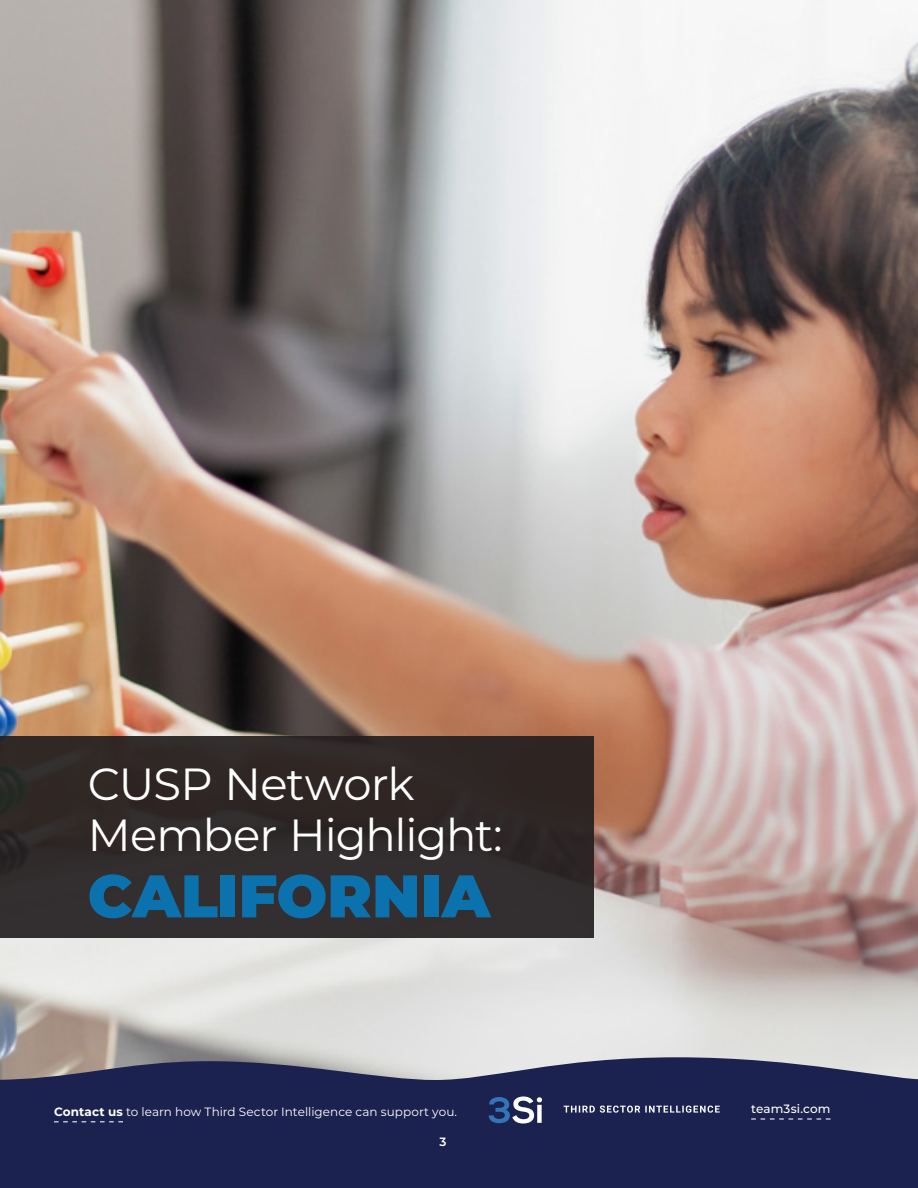
<style>
.page{position:relative;width:918px;height:1188px;background:#fff}
.page>*{position:absolute;margin:0;border:0;box-sizing:border-box;transform-origin:0 0}
.t1{font:900 60px "Montserrat";color:#0c72ae}
.t2{font:45px/51px "Montserrat";letter-spacing:-.025em;color:#fff}
.t3{font:12px "Montserrat";letter-spacing:.005em;color:#fff}
.t4{font:500 12px "Montserrat";letter-spacing:.005em;color:#fff}
.t5{font:600 12px "Montserrat";color:#fff}
.s1{font-weight:700}
</style>
<div class="page">
<img style="left:0;top:0;width:918px;height:1057px">
<svg style="left:0;top:1057px;width:918px;height:131px;background:#2a3058"></svg>
<svg style="left:54px;top:1121px;width:69px;height:1px"></svg>
<svg style="left:751px;top:1118px;width:80px;height:2px"></svg>
<svg style="left:564px;top:1106px;width:156px;height:7px"></svg>
<svg style="left:489px;top:1096px;width:53px;height:27px"></svg>
<div style="left:0;top:737px;width:594px;height:201px;background:#312a2a"></div>
<p class="t2" style="left:88px;top:757px;width:417px">CUSP Network<br>Member Highlight:</p>
<p class="t1" style="left:88px;top:851px;width:404px">CALIFORNIA</p>
<p class="t3" style="left:54px;top:1103px;width:405px"><span class="s1">Contact us</span> to learn how Third Sector Intelligence can support you.</p>
<p class="t4" style="left:751px;top:1100px;width:81px">team3si.com</p>
<p class="t5" style="left:439px;top:1133px;width:8px">3</p>
</div>
